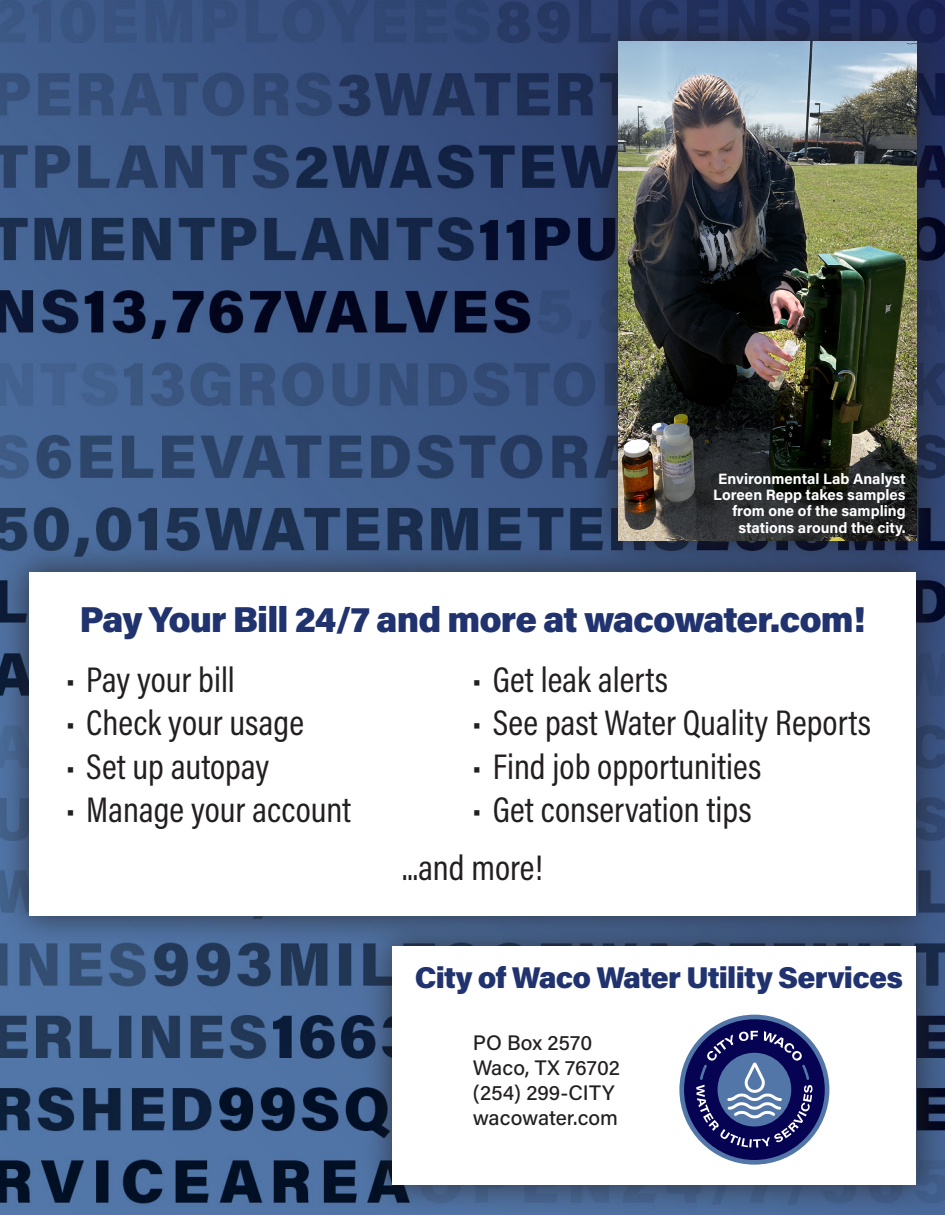
<style>
.page{position:relative;width:945px;height:1215px;background:#fff}
.page>*{position:absolute;margin:0;border:0;box-sizing:border-box;transform-origin:0 0}
.t1{font:36px "Acumin Pro Cond";color:#231f20}
.Sub_Headline_Left{font:900 36px "Acumin Pro";letter-spacing:-.03em;color:#21336e}
.Sub_Headline_Left-2{font:900 30px "Acumin Pro";letter-spacing:-.025em;color:#21336e}
.Body_Left_Justify_Paragraph_1_5mm{font:500 21px "Acumin Pro";color:#231f20}
.t2{font:700 15px/16.4px "Acumin Pro";color:#fff;text-align:right}
</style>
<div class="page">
<img style="left:0;top:0;width:945px;height:1215px">
<div style="left:362px;top:916px;width:583px;height:299px;background:#231f20;opacity:.75"></div>
<div style="left:393px;top:947px;width:523px;height:238px;background:#fff"></div>
<div style="left:0;top:542px;width:945px;height:404px;background:#231f20;opacity:.75"></div>
<div style="left:29px;top:572px;width:887px;height:343px;background:#fff"></div>
<svg style="left:679px;top:1015px;width:150px;height:150px"></svg>
<div style="left:588px;top:12px;width:357px;height:559px;background:#231f20;opacity:.75"></div>
<img style="left:618px;top:42px;width:298px;height:499px">
<p class="t2" style="left:713px;top:470px;width:194px">Environmental Lab Analyst<br>Loreen Repp takes samples from one of the sampling stations around the city.</p>
<p class="Sub_Headline_Left" style="left:79px;top:594px;width:788px">Pay Your Bill 24/7 and more at wacowater.com!</p>
<p class="t1" style="left:66px;top:656px;width:170px">• Pay your bill</p>
<p class="t1" style="left:66px;top:700px;width:240px">• Check your usage</p>
<p class="t1" style="left:66px;top:743px;width:205px">• Set up autopay</p>
<p class="t1" style="left:66px;top:786px;width:287px">• Manage your account</p>
<p class="t1" style="left:472px;top:656px;width:197px">• Get leak alerts</p>
<p class="t1" style="left:472px;top:700px;width:400px">• See past Water Quality Reports</p>
<p class="t1" style="left:472px;top:743px;width:290px">• Find job opportunities</p>
<p class="t1" style="left:472px;top:786px;width:281px">• Get conservation tips</p>
<p class="t1" style="left:402px;top:844px;width:142px">...and more!</p>
<p class="Sub_Headline_Left-2" style="left:415px;top:956px;width:490px">City of Waco Water Utility Services</p>
<p class="Body_Left_Justify_Paragraph_1_5mm" style="left:473px;top:1028px;width:121px">PO Box 2570</p>
<p class="Body_Left_Justify_Paragraph_1_5mm" style="left:473px;top:1053px;width:149px">Waco, TX 76702</p>
<p class="Body_Left_Justify_Paragraph_1_5mm" style="left:473px;top:1078px;width:143px">(254) 299-CITY</p>
<p class="Body_Left_Justify_Paragraph_1_5mm" style="left:473px;top:1103px;width:147px">wacowater.com</p>
</div>
